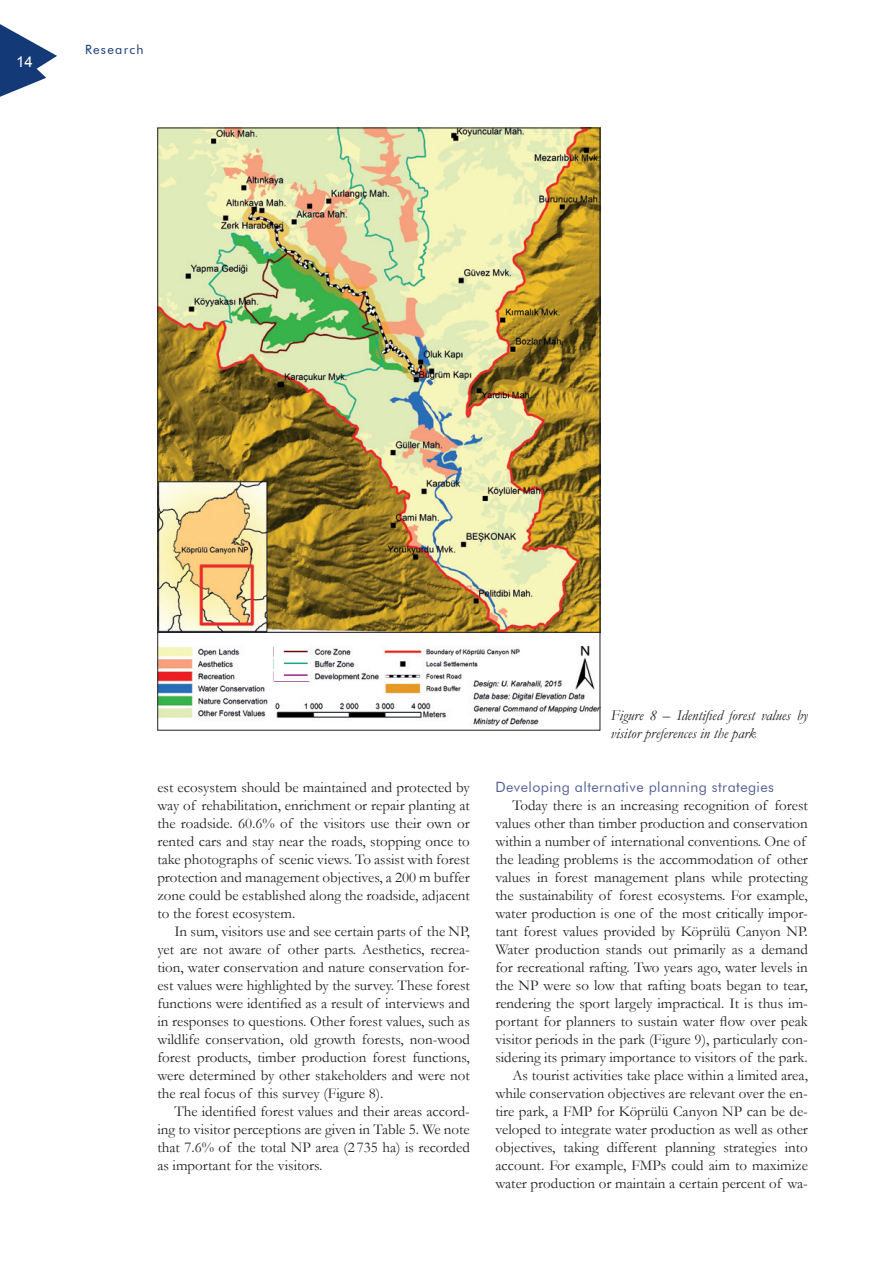
<style>
.page{position:relative;width:893px;height:1263px;background:#fff}
.page>*{position:absolute;margin:0;border:0;box-sizing:border-box;transform-origin:0 0}
.t1{font:15px/18px "Garamond";color:#231f20;text-align:justify}
.t2{font:italic 15px/18px "Garamond";color:#231f20}
.t3{font:15px "Arial";color:#fff}
.t4{font:14.25px "Futura BT";letter-spacing:.03em;color:#536194}
.t5{font:12.75px "Futura BT";letter-spacing:.1em;color:#143977}
</style>
<div class="page">
<svg style="left:0;top:24px;width:57px;height:73px"></svg>
<img style="left:159px;top:130px;width:439px;height:596px">
<div style="left:274px;top:646px;width:35px;height:35px;background:#fff"></div>
<svg style="left:284px;top:651px;width:24px;height:1px"></svg>
<hr style="left:284px;top:662px;width:24px;height:2px;background:#1aa589">
<hr style="left:284px;top:674px;width:24px;height:2px;background:#a02384">
<p class="t3" style="left:16px;top:52px;width:18px">14</p>
<p class="t5" style="left:85px;top:42px;width:60px">Research</p>
<p class="t1" style="left:157px;top:778px;width:314px">est ecosystem should be maintained and protected by way of rehabilitation, enrichment or repair planting at the roadside. 60.6% of the visitors use their own or rented cars and stay near the roads, stopping once to take photographs of scenic views. To assist with forest protection and management objectives, a 200 m buffer zone could be established along the roadside, adjacent to the forest ecosystem.</p>
<p class="t1" style="left:157px;top:922px;width:314px;text-indent:17px">In sum, visitors use and see certain parts of the NP, yet are not aware of other parts. Aesthetics, recrea&shy;tion, water conservation and nature conservation for&shy;est values were highlighted by the survey. These forest functions were identified as a result of interviews and in responses to questions. Other forest values, such as wildlife conservation, old growth forests, non-wood forest products, timber production forest functions, were determined by other stakeholders and were not the real focus of this survey (Figure 8).</p>
<p class="t1" style="left:157px;top:1102px;width:314px;text-indent:17px">The identified forest values and their areas accord&shy;ing to visitor perceptions are given in Table 5. We note that 7.6% of the total NP area (2 735 ha) is recorded as important for the visitors.</p>
<p class="t2" style="left:611px;top:706px;width:198px">Figure 8 – Identified forest values by visitor preferences in the park</p>
<p class="t4" style="left:495px;top:778px;width:280px">Developing alternative planning strategies</p>
<p class="t1" style="left:495px;top:796px;width:314px;text-align:right">Today there is an increasing recognition of forest values other than timber production and conservation within a number of international conventions. One of the leading problems is the accommodation of other values in forest management plans while protecting the sustainability of forest ecosystems. For example, water production is one of the most critically impor&shy;tant forest values provided by Köprülü Canyon NP.<br>Water production stands out primarily as a demand for recreational rafting. Two years ago, water levels in the NP were so low that rafting boats began to tear, rendering the sport largely impractical. It is thus im&shy;portant for planners to sustain water flow over peak visitor periods in the park (Figure 9), particularly con&shy;sidering its primary importance to visitors of the park.<br>As tourist activities take place within a limited area, while conservation objectives are relevant over the en&shy;tire park, a FMP for Köprülü Canyon NP can be de&shy;veloped to integrate water production as well as other objectives, taking different planning strategies into account. For example, FMPs could aim to maximize water production or maintain a certain percent of wa-</p>
</div>
